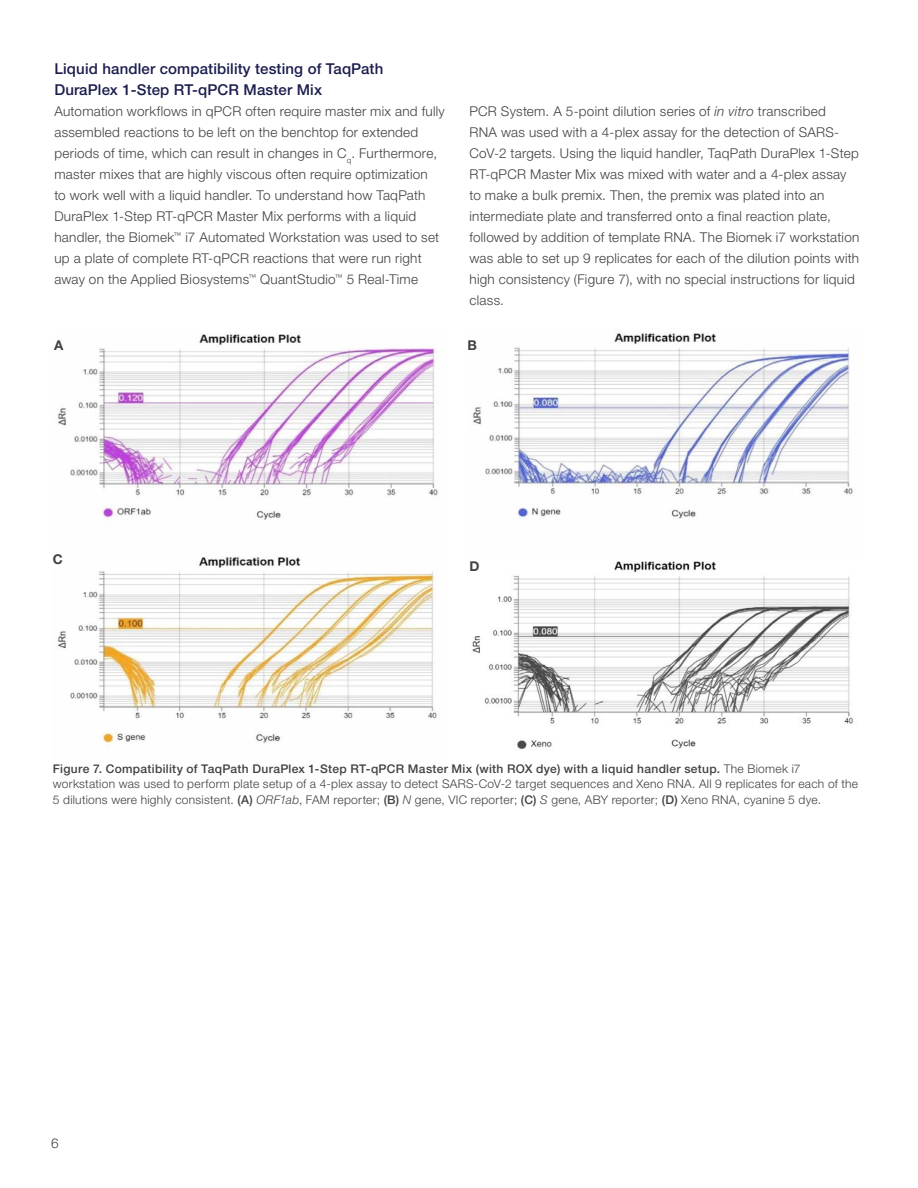
<style>
.page{position:relative;width:918px;height:1188px;background:#fff}
.page>*{position:absolute;margin:0;border:0;box-sizing:border-box;transform-origin:0 0}
.t1{font:500 15px/21px "Helvetica Neue LTW1 G";letter-spacing:.01em;color:#1b1e4d}
.t2{font:300 13.5px/21px "Helvetica Neue LTW1 G";letter-spacing:.02em;color:#414042}
.t3{font:700 13.5px "Helvetica Neue LTW1 G";color:#414042}
.t4{font:300 12px/15.8px "Helvetica Neue LTW1 G";letter-spacing:.025em;color:#414042}
.s1{font-style:italic}
.s2{font-weight:500}
</style>
<div class="page">
<img style="left:58px;top:334px;width:380px;height:186px">
<img style="left:58px;top:557px;width:379px;height:187px">
<img style="left:473px;top:333px;width:380px;height:186px">
<img style="left:472px;top:561px;width:381px;height:189px">
<p class="t1" style="left:54px;top:59px;width:330px">Liquid handler compatibility testing of TaqPath<br>DuraPlex 1-Step RT-qPCR Master Mix</p>
<p class="t2" style="left:54px;top:101px;width:392px">Automation workflows in qPCR often require master mix and fully assembled reactions to be left on the benchtop for extended periods of time, which can result in changes in C<sub>q</sub>. Furthermore, master mixes that are highly viscous often require optimization<br>to work well with a liquid handler. To understand how TaqPath DuraPlex 1-Step RT-qPCR Master Mix performs with a liquid handler, the Biomek<sup>™</sup> i7 Automated Workstation was used to set up a plate of complete RT-qPCR reactions that were run right away on the Applied Biosystems<sup>™</sup> QuantStudio<sup>™</sup> 5 Real-Time</p>
<p class="t3" style="left:54px;top:337px;width:11px">A</p>
<p class="t2" style="left:470px;top:101px;width:391px">PCR System. A 5-point dilution series of <span class="s1">in vitro</span> transcribed<br>RNA was used with a 4-plex assay for the detection of SARS-CoV-2 targets. Using the liquid handler, TaqPath DuraPlex 1-Step RT-qPCR Master Mix was mixed with water and a 4-plex assay to make a bulk premix. Then, the premix was plated into an intermediate plate and transferred onto a final reaction plate, followed by addition of template RNA. The Biomek i7 workstation was able to set up 9 replicates for each of the dilution points with high consistency (Figure 7), with no special instructions for liquid class.</p>
<p class="t3" style="left:468px;top:336px;width:11px">B</p>
<p class="t3" style="left:53px;top:550px;width:12px">C</p>
<p class="t3" style="left:470px;top:558px;width:12px">D</p>
<p class="t4" style="left:53px;top:760px;width:807px"><span class="s2">Figure 7. Compatibility of TaqPath DuraPlex 1-Step RT-qPCR Master Mix (with ROX dye) with a liquid handler setup.</span> The Biomek i7 workstation was used to perform plate setup of a 4-plex assay to detect SARS-CoV-2 target sequences and Xeno RNA. All 9 replicates for each of the<br>5 dilutions were highly consistent. <span class="s2">(A)</span> <span class="s1">ORF1ab</span>, FAM reporter; <span class="s2">(B)</span> <span class="s1">N</span> gene, VIC reporter; <span class="s2">(C)</span> <span class="s1">S</span> gene, ABY reporter; <span class="s2">(D)</span> Xeno RNA, cyanine 5 dye.</p>
<p class="t2" style="left:51px;top:1133px;width:9px">6</p>
</div>
